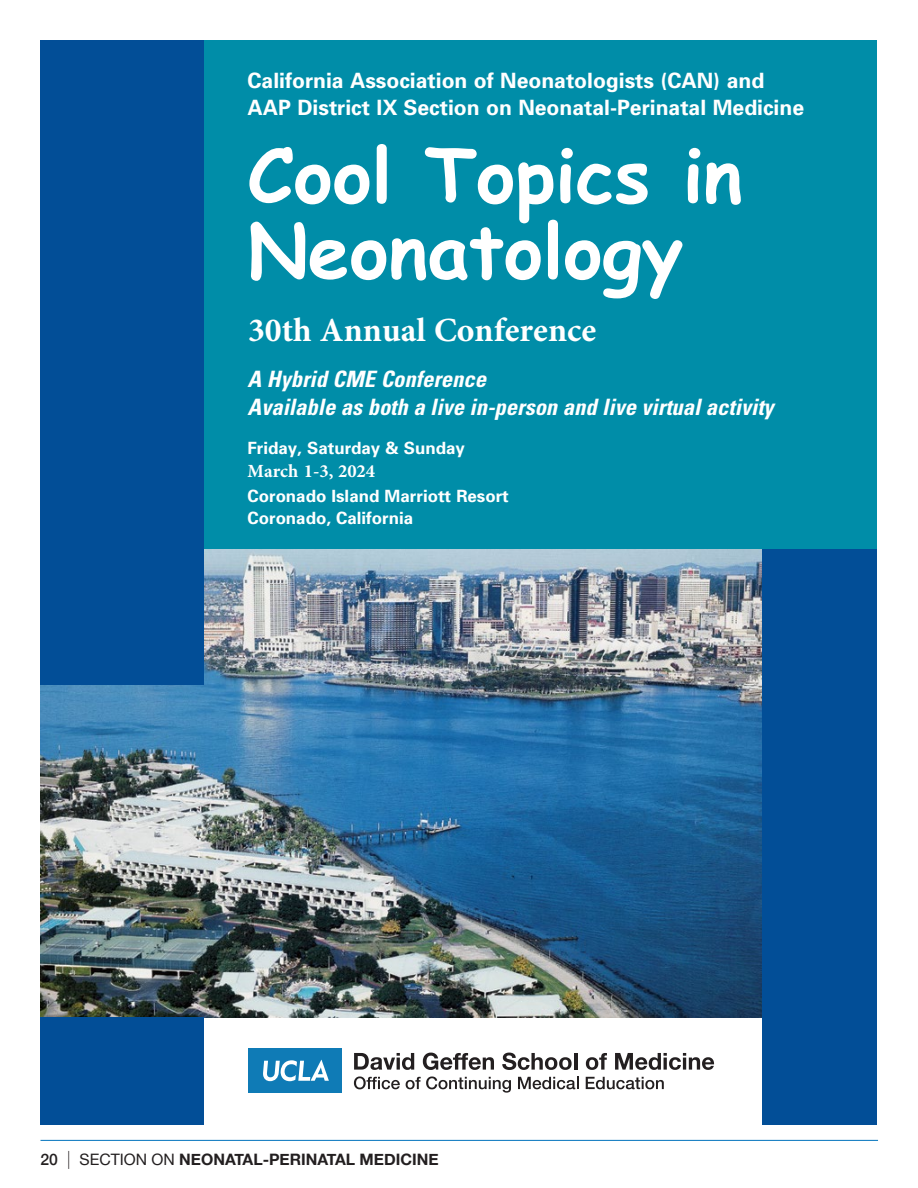
<style>
.page{position:relative;width:918px;height:1188px;background:#fff}
.page>*{position:absolute;margin:0;border:0;box-sizing:border-box;transform-origin:0 0}
.t1{font:700 74.4px/75.8px "Comic Sans MS";color:#fff}
.t2{font:700 33.75px "Minion Pro";color:#fff}
.t3{font:italic 700 condensed 22.5px/27.9px "Univers";color:#fff}
.t4{font:700 21.15px/26.7px "Univers";color:#fff}
.t5{font:700 18.6px "Minion Pro";color:#fff}
.t6{font:700 16.95px/22.5px "Univers";color:#fff}
.t7{font:700 15.75px "Helvetica Neue";color:#231f20}
.s1{font-weight:500}
.s2{font-weight:100;font-size:18px}
.s3{font-weight:400}
</style>
<div class="page">
<hr style="left:40px;top:1140px;width:838px;height:1px;background:#0072bc">
<div style="left:171px;top:40px;width:706px;height:510px;background:#008da8"></div>
<img style="left:40px;top:550px;width:722px;height:467px">
<div style="left:40px;top:40px;width:164px;height:645px;background:#024e97"></div>
<div style="left:762px;top:550px;width:115px;height:575px;background:#024e97"></div>
<div style="left:248px;top:1049px;width:94px;height:44px;background:#0f7bb6"></div>
<svg style="left:263px;top:1060px;width:66px;height:21px"></svg>
<svg style="left:354px;top:1053px;width:60px;height:17px"></svg>
<svg style="left:423px;top:1053px;width:71px;height:17px"></svg>
<svg style="left:502px;top:1053px;width:70px;height:17px"></svg>
<hr style="left:574px;top:1053px;width:3px;height:17px;background:#231f20">
<svg style="left:586px;top:1053px;width:21px;height:17px"></svg>
<svg style="left:615px;top:1053px;width:99px;height:17px"></svg>
<svg style="left:354px;top:1076px;width:46px;height:13px"></svg>
<svg style="left:406px;top:1076px;width:105px;height:17px"></svg>
<svg style="left:518px;top:1077px;width:61px;height:12px"></svg>
<svg style="left:586px;top:1077px;width:78px;height:12px"></svg>
<div style="left:40px;top:1017px;width:164px;height:108px;background:#024e97"></div>
<p class="t4" style="left:248px;top:66px;width:558px">California Association of Neonatologists (CAN) and<br>AAP District IX Section on Neonatal-Perinatal Medicine</p>
<h1 class="t1" style="left:248px;top:135px;width:496px">Cool Topics in<br>Neonatology</h1>
<h2 class="t2" style="left:248px;top:306px;width:350px">30th Annual Conference</h2>
<p class="t3" style="left:248px;top:365px;width:528px">A Hybrid CME Conference<br>Available as both a live in-person and live virtual activity</p>
<p class="t6" style="left:248px;top:437px;width:219px">Friday, Saturday &amp; Sunday</p>
<p class="t5" style="left:248px;top:458px;width:129px">March 1-3, 2024</p>
<p class="t6" style="left:248px;top:484px;width:263px">Coronado Island Marriott Resort<br>Coronado, California</p>
<p class="t7" style="left:40px;top:1147px;width:400px"><span class="s1">20</span> <span class="s2">|</span> <span class="s3">SECTION ON</span> NEONATAL-PERINATAL MEDICINE</p>
</div>
